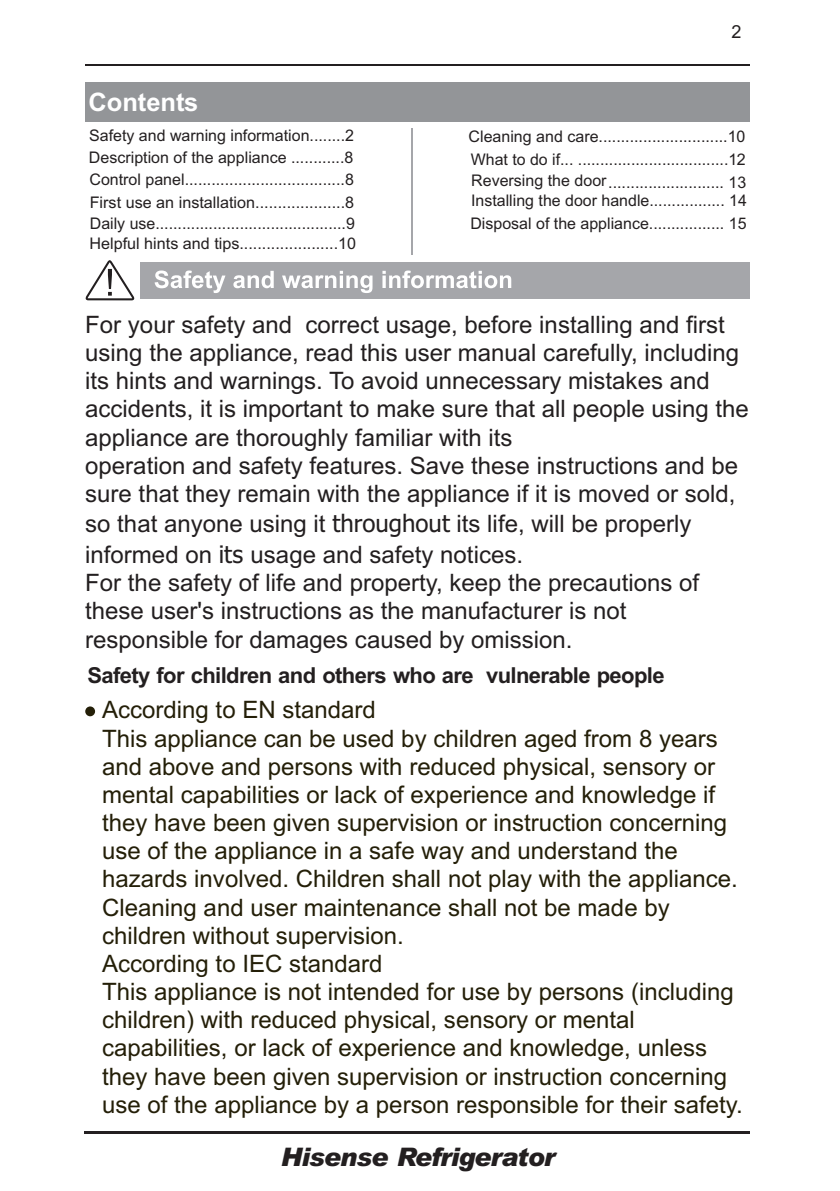
<style>
.page{position:relative;width:840px;height:1191px;background:#fff}
.page>*{position:absolute;margin:0;border:0;box-sizing:border-box;transform-origin:0 0}
.t1{font:italic 900 25.6px "Arial";letter-spacing:-.035em;color:#231f20}
.t2{font:700 25.4px "Arial";color:#fff}
.t3{font:24px/28.2px "Arial";color:#241f08}
.t4{font:24px/28.2px "Arial";color:#231f20}
.t5{font:700 22px "Arial";letter-spacing:-.03em;color:#231f20}
.t6{font:18px "Arial";color:#231f20}
.t7{font:16px/21.6px "Arial";color:#231f20}
.s1{font-family:"Tahoma"}
</style>
<div class="page">
<div style="left:85px;top:82px;width:664px;height:40px;background:#939598"></div>
<div style="left:141px;top:262px;width:608px;height:37px;background:#a5a6aa"></div>
<svg style="left:154px;top:270px;width:357px;height:23px"></svg>
<svg style="left:85px;top:260px;width:49px;height:40px"></svg>
<hr style="left:85px;top:64px;width:664px;height:1px;background:#231f20">
<hr style="left:84px;top:1130px;width:665px;height:3px;background:#231f20">
<div style="left:85px;top:706px;width:10px;height:10px;background:#241f08;border-radius:50%"></div>
<hr style="left:411px;top:128px;width:2px;height:127px;background:#a5a6aa">
<p class="t2" style="left:88px;top:93px;width:111px">Contents</p>
<p class="t7" style="left:89px;top:126px;width:268px">Safety and warning information........2<br>Description of the appliance ............8<br>Control panel....................................8<br>First use an installation....................8<br>Daily use...........................................9<br>Helpful hints and tips......................10</p>
<p class="t6" style="left:731px;top:25px;width:12px">2</p>
<p class="t7" style="left:468px;top:127px;width:279px;line-height:22.8px;text-align:justify">Cleaning and care.............................10<br>What to do if... ..................................12<br>Reversing the door.......................... 13</p>
<p class="t7" style="left:471px;top:191px;width:277px">Installing the door handle................. 14</p>
<p class="t7" style="left:470px;top:214px;width:277px">Disposal of the appliance................. 15</p>
<p class="t4" style="left:85px;top:313px;width:664px">For your safety and correct usage before installing and first using the appliance, read this user manual carefully, including its hints and warnings. To avoid unnecessary mistakes and accidents, it is important to make sure that all people using the appliance are thoroughly familiar with its<br>operation and safety features. Save these instructions and be sure that they remain with the appliance if it is moved or sold,</p>
<p class="t4" style="left:85px;top:511px;width:607px;line-height:30.6px">so that anyone using it <span class="s1">throughout</span> its life, will be properly informed on <span class="s1">its</span> usage and safety notices.</p>
<p class="t4" style="left:85px;top:571px;width:615px">For the safety of life and property, keep the precautions of these user's instructions as the manufacturer is not</p>
<p class="t4" style="left:451px;top:313px;width:8px">,</p>
<p class="t4" style="left:85px;top:627px;width:488px">responsible for damages caused by omission.</p>
<p class="t5" style="left:87px;top:667px;width:578px">Safety for children and others who are vulnerable people</p>
<p class="t3" style="left:102px;top:698px;width:275px">According to EN standard</p>
<p class="t3" style="left:102px;top:726px;width:636px">This appliance can be used by children aged from 8 years and above and persons with reduced physical, sensory or mental capabilities or lack of experience and knowledge if they have been given supervision or instruction concerning use of the appliance in a safe way and understand the hazards involved. Children shall not play with the appliance.<br>Cleaning and user maintenance shall not be made by children without supervision.</p>
<p class="t3" style="left:102px;top:951px;width:641px">According to IEC standard<br>This appliance is not intended for use by persons (including children) with reduced physical, sensory or mental capabilities, or lack of experience and knowledge, unless they have been given supervision or instruction concerning use of the appliance by a person responsible for their safety.</p>
<p class="t1" style="left:281px;top:1147px;width:275px">Hisense Refrigerator</p>
</div>
